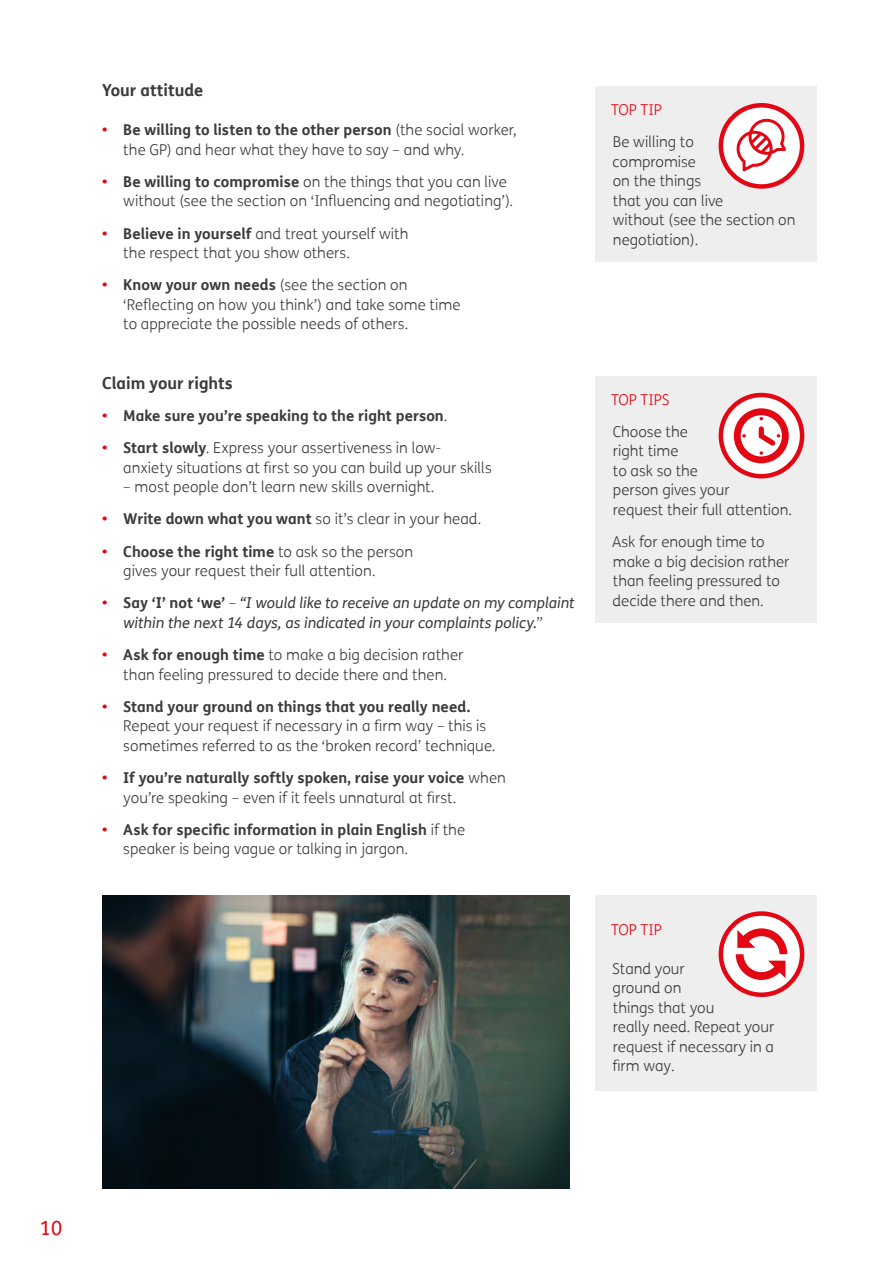
<style>
.page{position:relative;width:893px;height:1263px;background:#fff}
.page>*{position:absolute;margin:0;border:0;box-sizing:border-box;transform-origin:0 0}
.t1{font:19.5px "FS Me";color:#e30613}
.t2{font:700 16.5px "FS Me";color:#3c3c3b}
.t3{font:300 15px/19.5px "FS Me";color:#3c3c3b}
.t4{font:italic 15px/19.5px "FS Me";color:#3c3c3b}
.t5{font:700 15px "FS Me";letter-spacing:.005em;color:#3c3c3b}
.t6{font:300 15px "FS Me";color:#e30613}
.s1{font-weight:700;color:#e30613}
.s2{font-weight:700}
.s3{color:#e30613}
.s4{font-weight:300}
.s5{font-weight:700;font-style:normal;color:#e30613}
.s6{font-weight:700;font-style:normal}
.s7{font-weight:300;font-style:normal}
</style>
<div class="page">
<img style="left:102px;top:896px;width:468px;height:292px">
<div style="left:595px;top:376px;width:221px;height:247px;background:#eee"></div>
<div style="left:595px;top:896px;width:221px;height:195px;background:#eee"></div>
<svg style="left:721px;top:395px;width:81px;height:81px;background:#f9d2d4"></svg>
<div style="left:719px;top:393px;width:85px;height:85px;border:4px solid #e30613;border-radius:50%"></div>
<svg style="left:734px;top:408px;width:55px;height:55px;background:#f39ca1"></svg>
<div style="left:595px;top:87px;width:221px;height:175px;background:#eee"></div>
<svg style="left:721px;top:105px;width:81px;height:81px;background:#fad9db"></svg>
<div style="left:719px;top:103px;width:85px;height:86px;border:4px solid #e30613;border-radius:50%"></div>
<svg style="left:737px;top:119px;width:49px;height:52px;background:#f6b7ba"></svg>
<svg style="left:721px;top:913px;width:81px;height:82px;background:#fad5d7"></svg>
<div style="left:719px;top:911px;width:85px;height:86px;border:4px solid #e30613;border-radius:50%"></div>
<svg style="left:736px;top:928px;width:51px;height:52px;background:#f3969b"></svg>
<p class="t2" style="left:102px;top:77px;width:103px">Your attitude</p>
<p class="t3" style="left:123px;top:120px;width:395px;text-indent:-21px"><span class="s1">•</span> <span class="s2">Be willing to listen to the other person</span> (the social worker, the GP) and hear what they have to say – and why.</p>
<p class="t3" style="left:123px;top:171px;width:391px;text-indent:-21px"><span class="s1">•</span> <span class="s2">Be willing to compromise</span> on the things that you can live without (see the section on ‘Influencing and negotiating’).</p>
<p class="t3" style="left:123px;top:223px;width:287px;text-indent:-21px"><span class="s1">•</span> <span class="s2">Believe in yourself</span> and treat yourself with the respect that you show others.</p>
<p class="t3" style="left:123px;top:275px;width:339px;text-indent:-21px"><span class="s1">•</span> <span class="s2">Know your own needs</span> (see the section on ‘Reflecting on how you think’) and take some time to appreciate the possible needs of others.</p>
<p class="t2" style="left:102px;top:370px;width:132px">Claim your rights</p>
<p class="t5" style="left:102px;top:404px;width:347px"><span class="s3">•</span> Make sure you’re speaking to the right person<span class="s4">.</span></p>
<p class="t3" style="left:123px;top:438px;width:370px;text-indent:-21px"><span class="s1">•</span> <span class="s2">Start slowly</span>. Express your assertiveness in low&shy;anxiety situations at first so you can build up your skills</p>
<p class="t3" style="left:123px;top:477px;width:313px">– most people don’t learn new skills overnight.</p>
<p class="t3" style="left:102px;top:509px;width:381px"><span class="s1">•</span> <span class="s2">Write down what you want</span> so it’s clear in your head.</p>
<p class="t3" style="left:123px;top:541px;width:291px;text-indent:-21px"><span class="s1">•</span> <span class="s2">Choose the right time</span> to ask so the person gives your request their full attention.</p>
<p class="t4" style="left:123px;top:593px;width:453px;text-indent:-21px"><span class="s5">•</span> <span class="s6">Say ‘I’ not ‘we’</span> <span class="s7">–</span> “I would like to receive an update on my complaint within the next 14 days, as indicated in your complaints policy.<span class="s7">”</span></p>
<p class="t3" style="left:102px;top:645px;width:363px;text-align:center"><span class="s1">•</span> <span class="s2">Ask for enough time</span> to make a big decision rather than feeling pressured to decide there and then.</p>
<p class="t3" style="left:123px;top:696px;width:374px;text-indent:-21px"><span class="s1">•</span> <span class="s2">Stand your ground on things that you really need.<br></span>Repeat your request if necessary in a firm way – this is sometimes referred to as the ‘broken record’ technique.</p>
<p class="t3" style="left:123px;top:768px;width:384px;text-indent:-21px"><span class="s1">•</span> <span class="s2">If you’re naturally softly spoken, raise your voice</span> when you’re speaking – even if it feels unnatural at first.</p>
<p class="t3" style="left:123px;top:819px;width:343px;text-indent:-21px"><span class="s1">•</span> <span class="s2">Ask for specific information in plain English</span> if the speaker is being vague or talking in jargon.</p>
<p class="t6" style="left:611px;top:99px;width:52px">TOP TIP</p>
<p class="t3" style="left:613px;top:132px;width:184px">Be willing to<br>compromise<br>on the things<br>that you can live<br>without (see the section on negotiation).</p>
<p class="t6" style="left:611px;top:389px;width:60px">TOP TIPS</p>
<p class="t3" style="left:613px;top:421px;width:181px">Choose the<br>right time<br>to ask so the<br>person gives your<br>request their full attention.</p>
<p class="t3" style="left:612px;top:532px;width:179px">Ask for enough time to make a big decision rather than feeling pressured to decide there and then.</p>
<p class="t6" style="left:611px;top:919px;width:52px">TOP TIP</p>
<p class="t3" style="left:612px;top:958px;width:164px">Stand your<br>ground on<br>things that you<br>really need. Repeat your request if necessary in a firm way.</p>
<h1 class="t1" style="left:40px;top:1215px;width:24px">10</h1>
</div>
